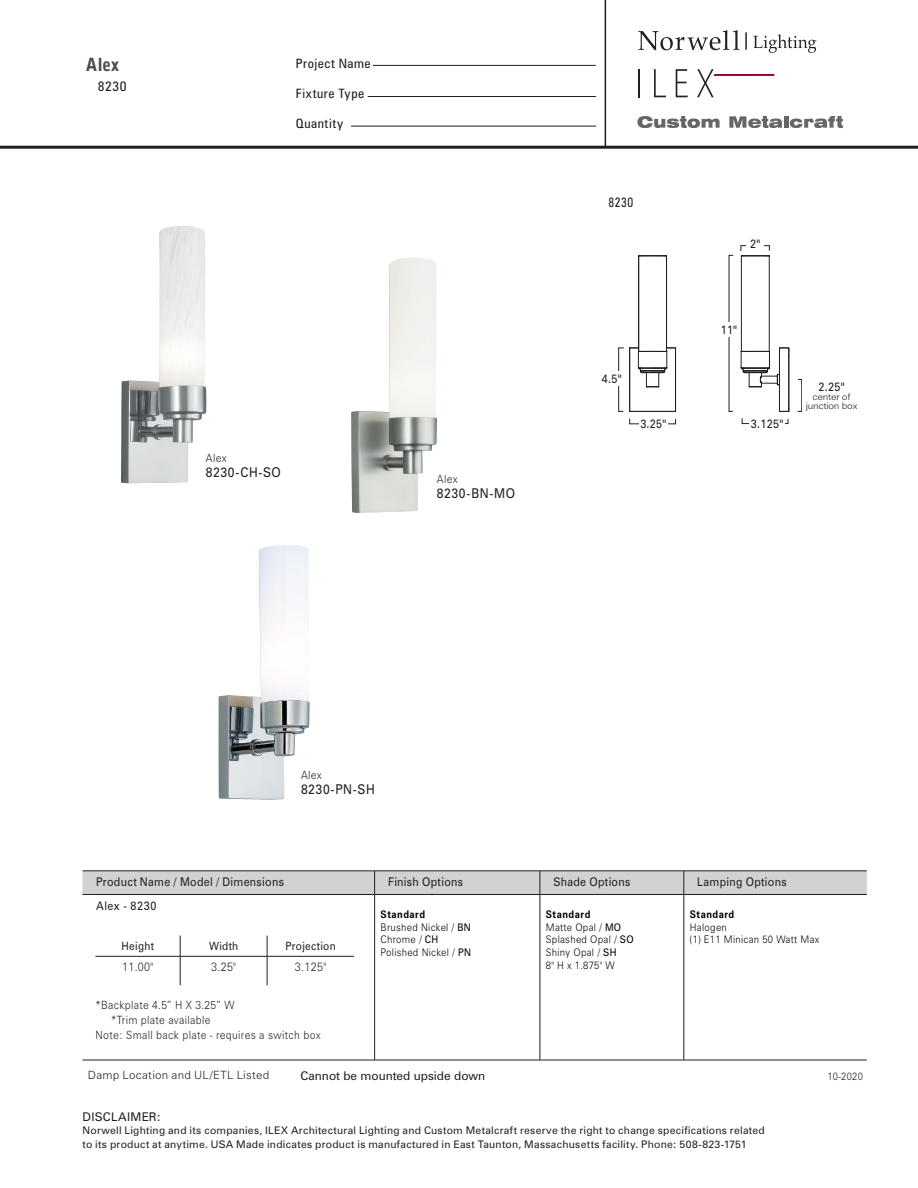
<style>
.page{position:relative;width:918px;height:1188px;background:#fff}
.page>*{position:absolute;margin:0;border:0;box-sizing:border-box;transform-origin:0 0}
.PRODUCT_Name_85__blk{font:900 18px "Bell Gothic Std";color:#4b4c4d;scale:.96 1}
.t1{font:13.5px "Zurich BT";letter-spacing:.045em;color:#231f20;scale:.9 1}
.SKU_and_Model_Number{font:condensed 13.5px "Zurich BT";letter-spacing:.04em;color:#231f20;scale:1.05 1}
.SKU_and_Model_Number-2{font:condensed 13.5px "Zurich BT";letter-spacing:.04em;color:#231f20;scale:.9 1}
.t2{font:condensed 12.9px "Zurich BT";letter-spacing:.04em;color:#231f20;scale:1.05 1}
.Specification_table{font:12px "Zurich BT";letter-spacing:.025em;color:#231f20;scale:.9 1}
.Specification_table-2{font:12px "Zurich BT";color:#231f20}
.Table_text{font:300 12px "Zurich BT";letter-spacing:.03em;color:#231f20;scale:.9 1}
.Specification_table-3{font:12px "Zurich BT";letter-spacing:.025em;color:#231f20}
.ProductNameNumber_ta{font:12px "Zurich BT";letter-spacing:.05em;color:#231f20;scale:.9 1}
.t3{font:300 11.4px "Zurich BT";letter-spacing:.03em;color:#231f20;scale:.9 1}
.t4{font:300 11.4px "Zurich BT";letter-spacing:.03em;color:#231f20}
.Table_text-2{font:11.4px "Zurich BT";letter-spacing:.03em;color:#231f20;scale:.9 1}
.t5{font:10.5px/13.5px "Zurich BT";letter-spacing:.025em;color:#231f20}
.t6{font:300 10.5px/12.6px "Zurich BT";letter-spacing:.03em;color:#000;scale:.9 1}
.t7{font:700 10.5px "Zurich BT";letter-spacing:.055em;color:#000;scale:.9 1}
.t8{font:300 10.5px "Zurich BT";letter-spacing:.03em;color:#231f20;scale:.9 1}
.t9{font:300 9px/9px "Zurich BT";letter-spacing:-.025em;color:#231f20;text-align:center;scale:1.1 1}
.s1{font-weight:400}
.s2{font-weight:700}
</style>
<div class="page">
<hr style="left:0;top:146px;width:918px;height:3px;background:#231f20">
<hr style="left:373px;top:65px;width:223px;height:1px;background:#231f20">
<hr style="left:368px;top:96px;width:228px;height:1px;background:#231f20">
<hr style="left:351px;top:126px;width:245px;height:1px;background:#231f20">
<hr style="left:605px;top:0;width:1px;height:148px;background:#231f20">
<svg style="left:638px;top:30px;width:102px;height:20px"></svg>
<svg style="left:753px;top:34px;width:64px;height:19px"></svg>
<svg style="left:746px;top:32px;width:1px;height:18px"></svg>
<svg style="left:638px;top:69px;width:1px;height:28px"></svg>
<svg style="left:654px;top:69px;width:12px;height:28px"></svg>
<svg style="left:676px;top:69px;width:12px;height:28px"></svg>
<svg style="left:697px;top:69px;width:77px;height:28px"></svg>
<hr style="left:784px;top:116px;width:4px;height:12px;background:#666">
<svg style="left:790px;top:116px;width:53px;height:12px"></svg>
<svg style="left:729px;top:116px;width:53px;height:12px"></svg>
<svg style="left:637px;top:116px;width:83px;height:12px"></svg>
<img style="left:121px;top:226px;width:85px;height:257px">
<img style="left:351px;top:258px;width:86px;height:255px">
<hr style="left:82px;top:894px;width:293px;height:1px;background:#231f20">
<hr style="left:82px;top:1060px;width:293px;height:1px;background:#231f20">
<hr style="left:374px;top:895px;width:1px;height:165px;background:#231f20">
<hr style="left:375px;top:894px;width:165px;height:1px;background:#231f20">
<hr style="left:540px;top:894px;width:144px;height:1px;background:#231f20">
<hr style="left:375px;top:1060px;width:165px;height:1px;background:#231f20">
<hr style="left:684px;top:894px;width:183px;height:1px;background:#231f20">
<hr style="left:684px;top:1060px;width:183px;height:1px;background:#231f20">
<div style="left:82px;top:871px;width:785px;height:23px;background:#d1d2d4"></div>
<hr style="left:540px;top:895px;width:1px;height:165px;background:#231f20">
<hr style="left:684px;top:895px;width:1px;height:165px;background:#231f20">
<hr style="left:540px;top:1060px;width:144px;height:1px;background:#231f20">
<hr style="left:95px;top:956px;width:85px;height:1px;background:#231f20">
<hr style="left:180px;top:956px;width:87px;height:1px;background:#231f20">
<svg style="left:180px;top:936px;width:1px;height:49px"></svg>
<hr style="left:267px;top:956px;width:87px;height:1px;background:#231f20">
<svg style="left:267px;top:936px;width:1px;height:49px"></svg>
<hr style="left:741px;top:256px;width:1px;height:95px;background:#231f20">
<hr style="left:769px;top:256px;width:1px;height:95px;background:#231f20">
<svg style="left:740px;top:348px;width:50px;height:64px"></svg>
<svg style="left:629px;top:418px;width:47px;height:6px"></svg>
<svg style="left:618px;top:255px;width:58px;height:157px"></svg>
<svg style="left:740px;top:245px;width:30px;height:12px"></svg>
<div style="left:797px;top:379px;width:5px;height:33px;border:1px solid #231f20"></div>
<svg style="left:742px;top:418px;width:46px;height:6px"></svg>
<div style="left:747px;top:236px;width:17px;height:15px;background:#fff"></div>
<div style="left:750px;top:416px;width:35px;height:15px;background:#fff"></div>
<div style="left:639px;top:416px;width:29px;height:15px;background:#fff"></div>
<div style="left:601px;top:372px;width:22px;height:14px;background:#fff"></div>
<img style="left:219px;top:545px;width:91px;height:255px">
<p class="PRODUCT_Name_85__blk" style="left:86px;top:54px;width:37px">Alex</p>
<p class="SKU_and_Model_Number" style="left:98px;top:78px;width:29px">8230</p>
<p class="t2" style="left:296px;top:55px;width:73px">Project Name</p>
<p class="t2" style="left:296px;top:85px;width:67px">Fixture Type</p>
<p class="t2" style="left:296px;top:115px;width:47px">Quantity</p>
<p class="t3" style="left:206px;top:451px;width:25px">Alex</p>
<p class="t1" style="left:206px;top:464px;width:85px">8230-CH-SO</p>
<p class="t3" style="left:437px;top:472px;width:25px">Alex</p>
<p class="t1" style="left:437px;top:485px;width:88px">8230-BN-MO</p>
<p class="SKU_and_Model_Number-2" style="left:609px;top:194px;width:29px">8230</p>
<p class="Specification_table" style="left:602px;top:372px;width:24px">4.5"</p>
<p class="Specification_table" style="left:640px;top:417px;width:31px">3.25"</p>
<p class="Specification_table" style="left:750px;top:237px;width:13px">2"</p>
<p class="Specification_table" style="left:721px;top:323px;width:20px">11"</p>
<p class="Specification_table" style="left:751px;top:417px;width:38px">3.125"</p>
<p class="Specification_table" style="left:819px;top:379px;width:31px">2.25"</p>
<p class="t9" style="left:806px;top:392px;width:49px">center of junction box</p>
<p class="t3" style="left:301px;top:768px;width:25px">Alex</p>
<p class="t1" style="left:301px;top:781px;width:83px">8230-PN-SH</p>
<p class="Specification_table" style="left:96px;top:874px;width:210px">Product Name / Model / Dimensions</p>
<p class="Specification_table" style="left:388px;top:874px;width:85px">Finish Options</p>
<p class="Specification_table" style="left:553px;top:874px;width:87px">Shade Options</p>
<p class="Specification_table" style="left:697px;top:874px;width:101px">Lamping Options</p>
<p class="ProductNameNumber_ta" style="left:96px;top:898px;width:69px">Alex - 8230</p>
<p class="t7" style="left:381px;top:908px;width:51px">Standard</p>
<p class="t6" style="left:381px;top:921px;width:102px">Brushed Nickel / <span class="s1">BN</span></p>
<p class="t6" style="left:381px;top:933px;width:65px">Chrome / <span class="s1">CH</span></p>
<p class="t6" style="left:381px;top:946px;width:102px">Polished Nickel / <span class="s1">PN</span></p>
<p class="t6" style="left:546px;top:908px;width:85px"><span class="s2">Standard<br></span>Matte Opal / <span class="s1">MO</span></p>
<p class="t6" style="left:546px;top:933px;width:99px">Splashed Opal / <span class="s1">SO</span></p>
<p class="t6" style="left:546px;top:946px;width:80px">Shiny Opal / <span class="s1">SH</span></p>
<p class="t6" style="left:546px;top:959px;width:78px">8" H x 1.875" W</p>
<p class="t6" style="left:690px;top:908px;width:146px"><span class="s2">Standard<br></span>Halogen<br>(1) E11 Minican 50 Watt Max</p>
<p class="Table_text-2" style="left:122px;top:939px;width:38px">Height</p>
<p class="Table_text-2" style="left:209px;top:939px;width:34px">Width</p>
<p class="Table_text-2" style="left:285px;top:939px;width:57px">Projection</p>
<p class="Table_text" style="left:122px;top:960px;width:36px">11.00"</p>
<p class="Table_text" style="left:211px;top:960px;width:29px">3.25"</p>
<p class="Table_text" style="left:295px;top:960px;width:36px">3.125"</p>
<p class="t3" style="left:95px;top:998px;width:156px">*Backplate 4.5” H X 3.25” W</p>
<p class="t3" style="left:111px;top:1013px;width:112px">*Trim plate available</p>
<p class="t3" style="left:95px;top:1028px;width:252px">Note: Small back plate - requires a switch box</p>
<p class="t4" style="left:88px;top:1068px;width:183px">Damp Location and UL/ETL Listed</p>
<p class="t8" style="left:827px;top:1070px;width:41px">10-2020</p>
<p class="Specification_table-2" style="left:301px;top:1068px;width:186px">Cannot be mounted upside down</p>
<p class="Specification_table-3" style="left:82px;top:1109px;width:80px">DISCLAIMER:</p>
<p class="t5" style="left:82px;top:1124px;width:684px">Norwell Lighting and its companies, ILEX Architectural Lighting and Custom Metalcraft reserve the right to change specifications related to its product at anytime. USA Made indicates product is manufactured in East Taunton, Massachusetts facility. Phone: 508-823-1751</p>
</div>
